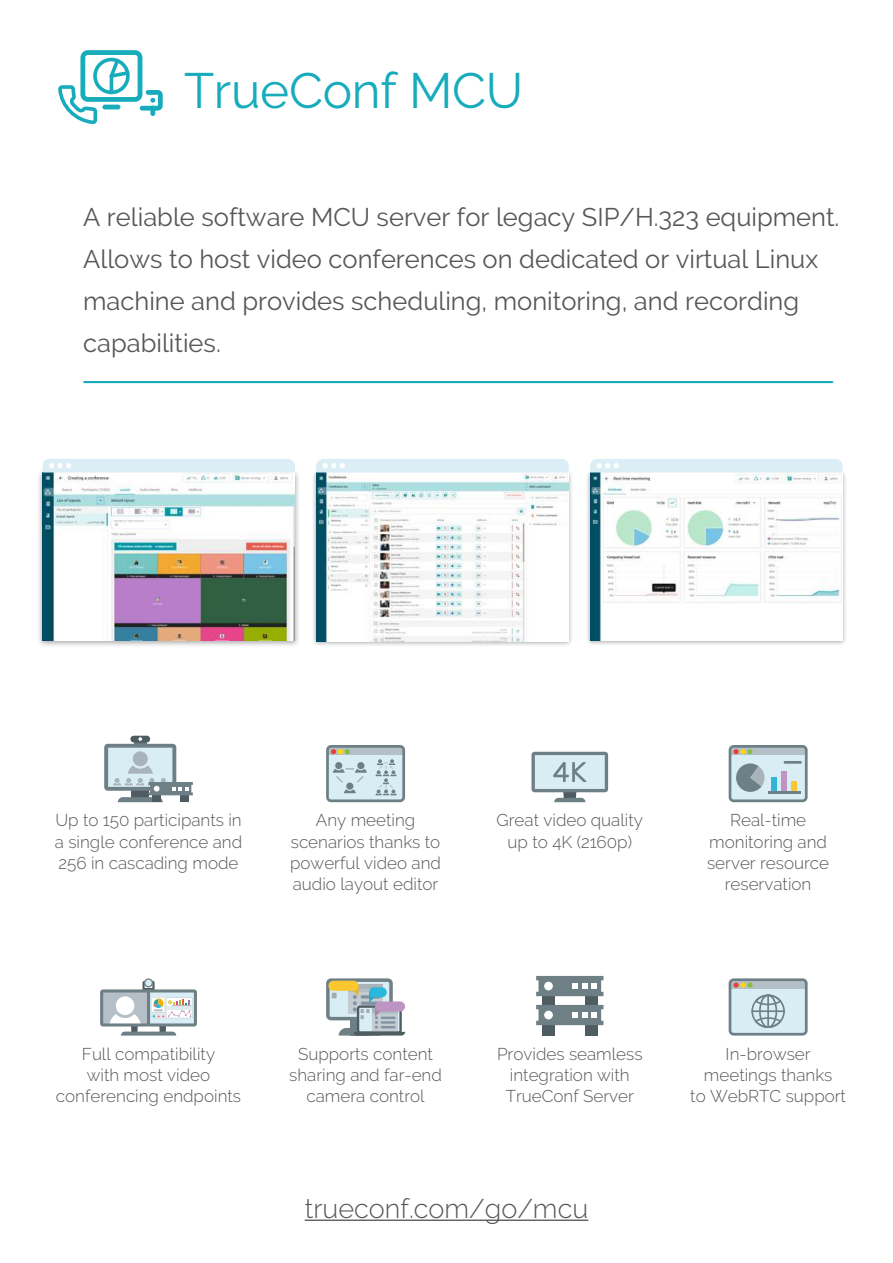
<style>
.page{position:relative;width:893px;height:1263px;background:#fff}
.page>*{position:absolute;margin:0;border:0;box-sizing:border-box;transform-origin:0 0}
.t1{font:49.5px "Raleway";letter-spacing:-.005em;color:#17acbc}
.t2{font:300 27px "Raleway";color:#575756}
.t3{font:25.5px/42px "Raleway";color:#575756}
.t4{font:300 17.1px/21.3px "Raleway";color:#575756;text-align:center}
</style>
<div class="page">
<hr style="left:83px;top:381px;width:750px;height:2px;background:#17acbc">
<hr style="left:305px;top:1219px;width:283px;height:2px;background:#575756">
<div style="left:37px;top:468px;width:263px;height:180px;background:#000;opacity:.35"></div>
<img style="left:43px;top:472px;width:252px;height:169px">
<div style="left:312px;top:469px;width:261px;height:178px;background:#000;opacity:.35"></div>
<img style="left:316px;top:472px;width:253px;height:169px">
<div style="left:586px;top:469px;width:261px;height:177px;background:#000;opacity:.35"></div>
<img style="left:590px;top:472px;width:252px;height:169px">
<div style="left:43px;top:459px;width:252px;height:13px;background:#dbedf5"></div>
<div style="left:316px;top:459px;width:253px;height:13px;background:#dbedf5"></div>
<div style="left:590px;top:459px;width:252px;height:13px;background:#dbedf5"></div>
<svg style="left:144px;top:978px;width:9px;height:9px"></svg>
<div style="left:145px;top:980px;width:7px;height:6px;background:#d9edf5;border-radius:50%"></div>
<svg style="left:100px;top:981px;width:97px;height:54px"></svg>
<svg style="left:326px;top:978px;width:79px;height:57px"></svg>
<div style="left:369px;top:987px;width:18px;height:10px;background:#29b8de;border-radius:5px"></div>
<svg style="left:326px;top:745px;width:79px;height:57px"></svg>
<svg style="left:531px;top:752px;width:77px;height:50px"></svg>
<div style="left:542px;top:989px;width:13px;height:17px;background:#4f5c61"></div>
<div style="left:585px;top:989px;width:12px;height:17px;background:#4f5c61"></div>
<svg style="left:536px;top:976px;width:67px;height:20px"></svg>
<div style="left:542px;top:1018px;width:13px;height:17px;background:#4f5c61"></div>
<div style="left:585px;top:1018px;width:12px;height:17px;background:#4f5c61"></div>
<svg style="left:536px;top:1005px;width:67px;height:20px"></svg>
<div style="left:130px;top:736px;width:20px;height:6px;background:#4f5c61;border-radius:3px"></div>
<svg style="left:104px;top:737px;width:89px;height:65px"></svg>
<svg style="left:729px;top:745px;width:79px;height:57px"></svg>
<div style="left:791px;top:781px;width:6px;height:12px;background:#fac72e"></div>
<hr style="left:768px;top:792px;width:32px;height:2px;background:#6e8085">
<svg style="left:58px;top:50px;width:105px;height:74px"></svg>
<hr style="left:102px;top:105px;width:18px;height:4px;background:#17acbc;border-radius:2px">
<svg style="left:729px;top:978px;width:79px;height:57px"></svg>
<h1 class="t1" style="left:184px;top:62px;width:341px">TrueConf MCU</h1>
<h3 class="t3" style="left:83px;top:196px;width:758px">A reliable software MCU server for legacy SIP/H.323 equipment.<br>Allows to host video conferences on dedicated or virtual Linux machine and provides scheduling, monitoring, and recording capabilities.</h3>
<p class="t4" style="left:55px;top:809px;width:189px;text-align:justify">Up to 150 participants in a single conference and 256 in cascading mode</p>
<p class="t4" style="left:290px;top:809px;width:152px">Any meeting scenarios thanks to powerful video and audio layout editor</p>
<p class="t4" style="left:497px;top:809px;width:148px">Great video quality up to 4K (2160p)</p>
<p class="t4" style="left:707px;top:809px;width:124px">Real-time monitoring and server resource reservation</p>
<p class="t4" style="left:56px;top:1043px;width:187px">Full compatibility<br>with most video conferencing endpoints</p>
<p class="t4" style="left:289px;top:1043px;width:154px">Supports content sharing and far-end camera control</p>
<p class="t4" style="left:497px;top:1043px;width:147px">Provides seamless integration with<br>TrueConf Server</p>
<p class="t4" style="left:690px;top:1043px;width:157px">In-browser meetings thanks<br>to WebRTC support</p>
<h2 class="t2" style="left:305px;top:1193px;width:285px">trueconf.com/go/mcu</h2>
</div>
